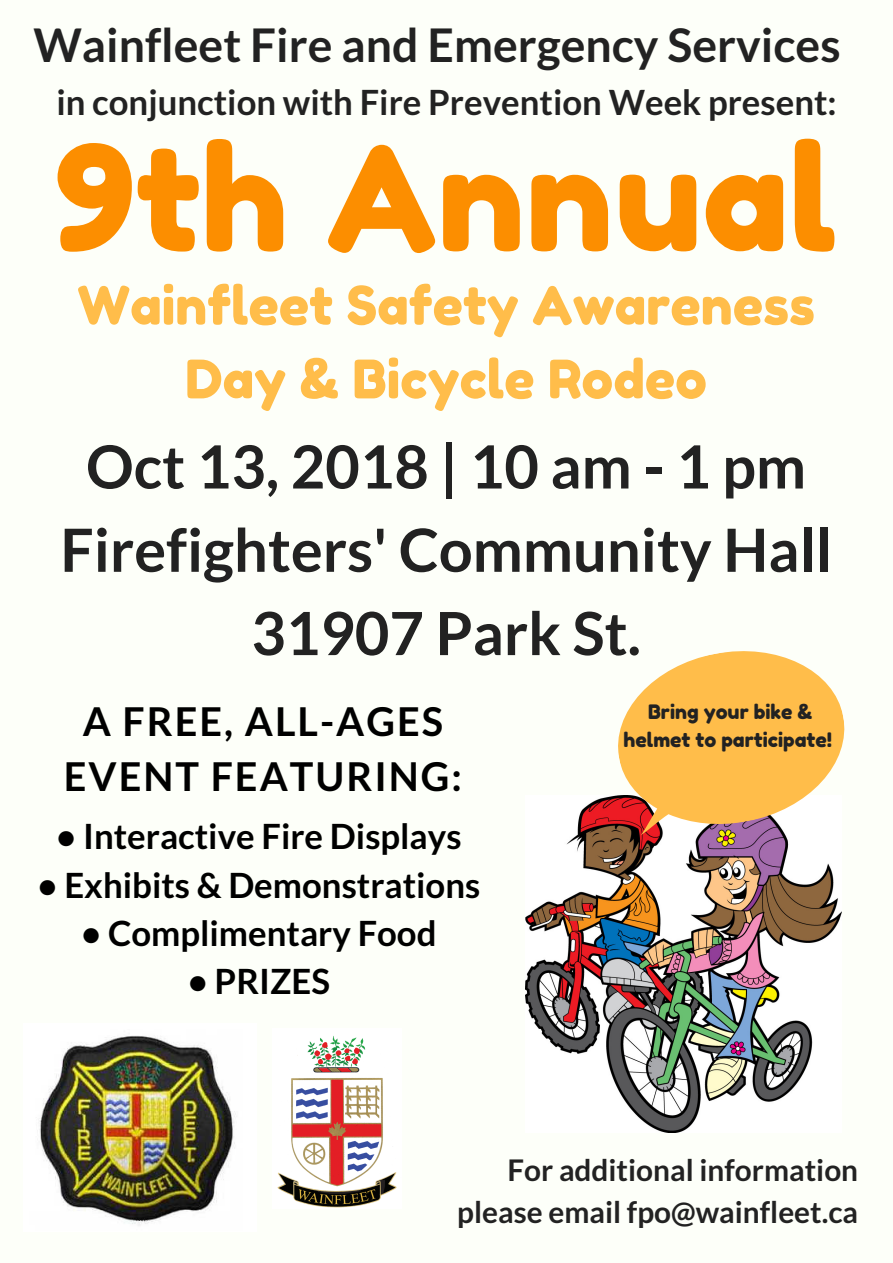
<style>
.page{position:relative;width:893px;height:1263px;background:#fdfff9}
.page>*{position:absolute;margin:0;border:0;box-sizing:border-box;transform-origin:0 0}
.t1{font:145.65px "Fredoka One";color:#fc8e00}
.t2{font:700 59.62px/83.2px "Lato";color:#222;text-align:center}
.t3{font:52.95px/73.7px "Fredoka One";color:#ffbd4a;text-align:center}
.t4{font:700 46.35px "Lato";color:#222}
.t5{font:700 39.75px/55.1px "Lato";letter-spacing:.05em;color:#000;text-align:center}
.t6{font:700 34.72px "Lato";color:#000}
.t7{font:700 34.72px "Lato";color:#222}
.t8{font:700 29.78px/41.6px "Lato";color:#222;text-align:right}
.t9{font:19.88px/27.6px "Fredoka One";color:#222;text-align:center}
</style>
<div class="page">
<img style="left:526px;top:798px;width:315px;height:335px">
<svg style="left:603px;top:651px;width:242px;height:191px;fill:#ffbd4a"></svg>
<img style="left:39px;top:1035px;width:197px;height:191px">
<img style="left:277px;top:1036px;width:120px;height:172px">
<h3 class="t4" style="left:33px;top:16px;width:809px">Wainfleet Fire and Emergency Services</h3>
<p class="t7" style="left:56px;top:81px;width:782px">in conjunction with Fire Prevention Week present:</p>
<h1 class="t1" style="left:54px;top:110px;width:784px">9th Annual</h1>
<h3 class="t3" style="left:77px;top:268px;width:739px">Wainfleet Safety Awareness<br>Day &amp; Bicycle Rodeo</h3>
<h2 class="t2" style="left:60px;top:424px;width:773px">Oct 13, 2018 | 10 am - 1 pm<br>Firefighters' Community Hall<br>31907 Park St.</h2>
<p class="t5" style="left:64px;top:693px;width:400px">A FREE, ALL-AGES<br>EVENT FEATURING:</p>
<p class="t6" style="left:56px;top:815px;width:407px">• Interactive Fire Displays</p>
<p class="t6" style="left:37px;top:863px;width:444px">• Exhibits &amp; Demonstrations</p>
<p class="t6" style="left:81px;top:912px;width:357px">• Complimentary Food</p>
<p class="t6" style="left:188px;top:960px;width:144px">• PRIZES</p>
<p class="t9" style="left:623px;top:698px;width:210px">Bring your bike &amp; helmet to participate!</p>
<p class="t8" style="left:457px;top:1149px;width:402px">For additional information please email fpo@wainfleet.ca</p>
</div>
